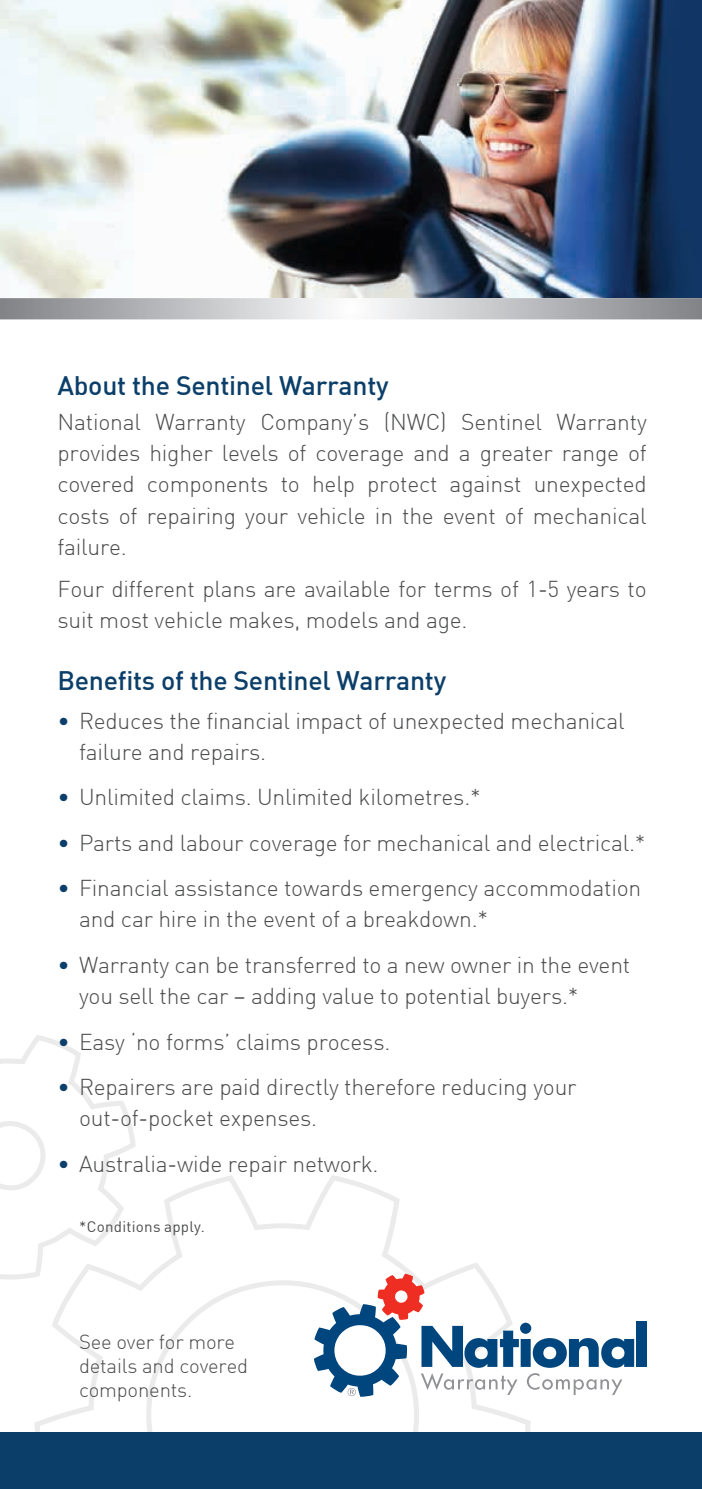
<style>
.page{position:relative;width:702px;height:1489px;background:#fff}
.page>*{position:absolute;margin:0;border:0;box-sizing:border-box;transform-origin:0 0}
.t1{font:500 26.25px "DIN";letter-spacing:-.01em;color:#0b3f69}
.t2{font:300 22.5px/31.2px "DIN";letter-spacing:-.01em;color:#4b4c4d}
.t3{font:300 20px/24px "DIN";letter-spacing:-.01em;color:#4b4c4d}
.t4{font:15px "DIN";letter-spacing:.015em;color:#4b4c4d}
.s1{color:#0b3f69}
</style>
<div class="page">
<svg style="left:35px;top:1175px;width:495px;height:256px"></svg>
<svg style="left:0;top:1035px;width:136px;height:244px"></svg>
<div style="left:0;top:1431px;width:702px;height:57px;background:#0b3f69"></div>
<img style="left:0;top:0;width:702px;height:298px">
<div style="left:636px;top:1321px;width:10px;height:45px;background:#00467e"></div>
<svg style="left:314px;top:1273px;width:320px;height:123px"></svg>
<svg style="left:0;top:298px;width:702px;height:21px;background:#bdbec1"></svg>
<p class="t1" style="left:57px;top:369px;width:332px">About the Sentinel Warranty</p>
<p class="t2" style="left:57px;top:406px;width:590px;text-align:justify">National Warranty Company’s (NWC) Sentinel Warranty provides higher levels of coverage and a greater range of covered components to help protect against unexpected costs of repairing your vehicle in the event of mechanical failure.</p>
<p class="t2" style="left:57px;top:572px;width:590px">Four different plans are available for terms of 1-5 years to suit most vehicle makes, models and age.</p>
<p class="t1" style="left:57px;top:664px;width:390px">Benefits of the Sentinel Warranty</p>
<p class="t2" style="left:79px;top:704px;width:547px;text-indent:-22px"><span class="s1">•</span> Reduces the financial impact of unexpected mechanical failure and repairs.</p>
<p class="t2" style="left:57px;top:781px;width:425px"><span class="s1">•</span> Unlimited claims. Unlimited kilometres.*</p>
<p class="t2" style="left:57px;top:826px;width:589px"><span class="s1">•</span> Parts and labour coverage for mechanical and electrical.*</p>
<p class="t2" style="left:79px;top:872px;width:563px;text-indent:-22px"><span class="s1">•</span> Financial assistance towards emergency accommodation and car hire in the event of a breakdown.*</p>
<p class="t2" style="left:79px;top:948px;width:552px;text-indent:-22px"><span class="s1">•</span> Warranty can be transferred to a new owner in the event you sell the car – adding value to potential buyers.*</p>
<p class="t2" style="left:57px;top:1025px;width:334px"><span class="s1">•</span> Easy ‘no forms’ claims process.</p>
<p class="t2" style="left:79px;top:1070px;width:499px;text-indent:-22px"><span class="s1">•</span> Repairers are paid directly therefore reducing your out-of-pocket expenses.</p>
<p class="t2" style="left:57px;top:1147px;width:322px"><span class="s1">•</span> Australia-wide repair network.</p>
<p class="t4" style="left:79px;top:1217px;width:127px">*Conditions apply.</p>
<p class="t3" style="left:79px;top:1329px;width:170px">See over for more details and covered components.</p>
</div>
